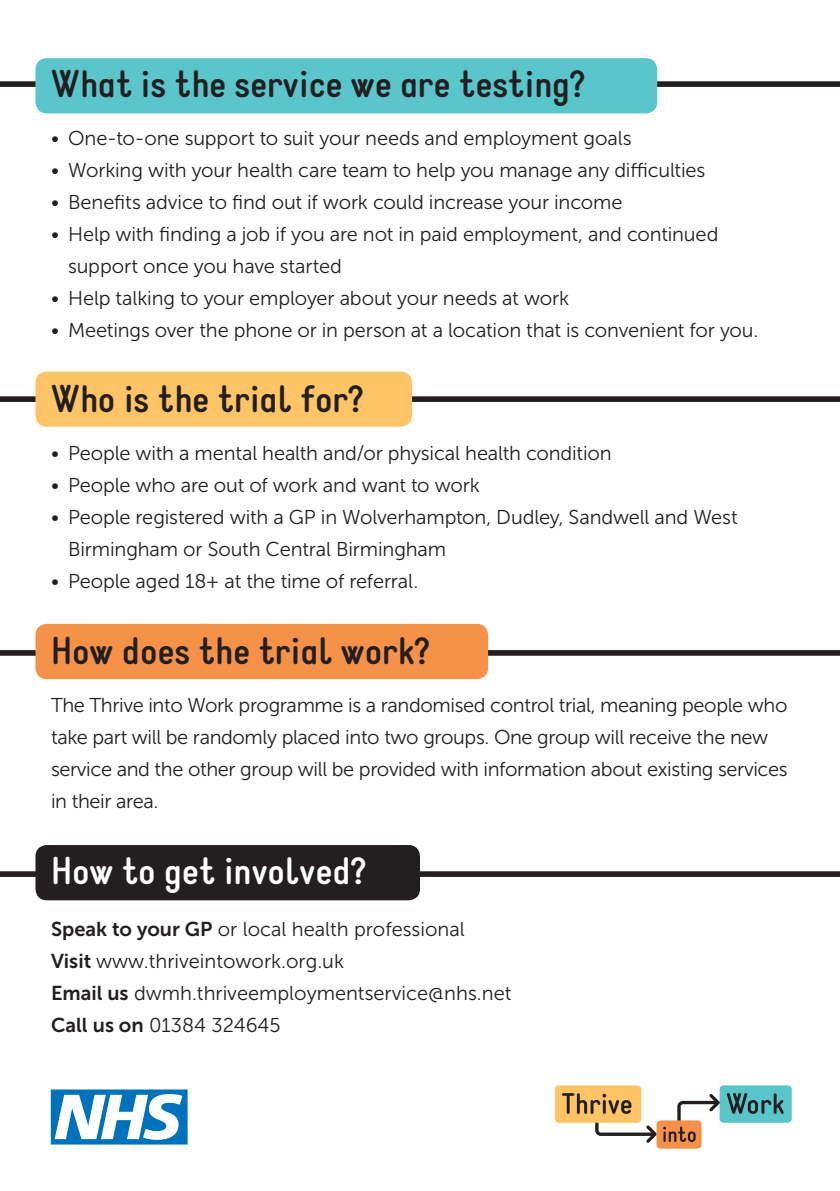
<style>
.page{position:relative;width:840px;height:1191px;background:#fff}
.page>*{position:absolute;margin:0;border:0;box-sizing:border-box;transform-origin:0 0}
.t1{font:700 38px "Static";color:#231f20}
.t2{font:700 38px "Static";color:#fff}
.t3{font:20px/32px "Museo Sans 300";letter-spacing:-.01em;color:#231f20}
.s1{font-family:"Museo Sans 700"}
</style>
<div class="page">
<div style="left:0;top:81px;width:839px;height:6px;background:#231f20"></div>
<div style="left:0;top:396px;width:839px;height:6px;background:#231f20"></div>
<div style="left:0;top:650px;width:839px;height:5px;background:#231f20"></div>
<div style="left:35px;top:58px;width:622px;height:55px;background:#5ac6cc;border-radius:11px"></div>
<div style="left:35px;top:371px;width:377px;height:56px;background:#fec466;border-radius:11px"></div>
<div style="left:35px;top:624px;width:453px;height:55px;background:#f6914a;border-radius:11px"></div>
<div style="left:0;top:871px;width:839px;height:6px;background:#231f20"></div>
<div style="left:35px;top:845px;width:385px;height:55px;background:#231f20;border-radius:11px"></div>
<svg style="left:51px;top:1089px;width:136px;height:55px"></svg>
<div style="left:719px;top:1085px;width:72px;height:37px;background:#5ac6cc;border-radius:4px"></div>
<svg style="left:726px;top:1093px;width:57px;height:20px"></svg>
<div style="left:554px;top:1085px;width:87px;height:37px;background:#fec466;border-radius:4px"></div>
<svg style="left:561px;top:1093px;width:95px;height:50px"></svg>
<div style="left:656px;top:1120px;width:45px;height:28px;background:#f6914a;border-radius:4px"></div>
<svg style="left:662px;top:1094px;width:57px;height:48px"></svg>
<p class="t1" style="left:51px;top:60px;width:536px">What is the service we are testing?</p>
<p class="t3" style="left:51px;top:122px;width:581px">• One-to-one support to suit your needs and employment goals</p>
<p class="t3" style="left:51px;top:154px;width:655px">• Working with your health care team to help you manage any difficulties</p>
<p class="t3" style="left:51px;top:186px;width:572px">• Benefits advice to find out if work could increase your income</p>
<p class="t3" style="left:68px;top:218px;width:651px;text-indent:-17px">• Help with finding a job if you are not in paid employment, and continued support once you have started</p>
<p class="t3" style="left:51px;top:282px;width:519px">• Help talking to your employer about your needs at work</p>
<p class="t3" style="left:51px;top:314px;width:708px">• Meetings over the phone or in person at a location that is convenient for you.</p>
<p class="t1" style="left:51px;top:376px;width:314px">Who is the trial for?</p>
<p class="t3" style="left:51px;top:437px;width:562px">• People with a mental health and/or physical health condition</p>
<p class="t3" style="left:51px;top:469px;width:430px">• People who are out of work and want to work</p>
<p class="t3" style="left:68px;top:501px;width:670px;text-indent:-17px">• People registered with a GP in Wolverhampton, Dudley, Sandwell and West<br>Birmingham or South Central Birmingham</p>
<p class="t3" style="left:51px;top:565px;width:368px">• People aged 18+ at the time of referral.</p>
<p class="t1" style="left:51px;top:628px;width:381px">How does the trial work?</p>
<p class="t3" style="left:51px;top:689px;width:737px">The Thrive into Work programme is a randomised control trial, meaning people who take part will be randomly placed into two groups. One group will receive the new service and the other group will be provided with information about existing services in their area.</p>
<p class="t2" style="left:51px;top:847px;width:317px">How to get involved?</p>
<p class="t3" style="left:51px;top:913px;width:415px"><span class="s1">Speak to your GP</span> or local health professional</p>
<p class="t3" style="left:51px;top:945px;width:294px"><span class="s1">Visit</span> www.thriveintowork.org.uk</p>
<p class="t3" style="left:51px;top:977px;width:461px"><span class="s1">Email us</span> dwmh.thriveemploymentservice@nhs.net</p>
<p class="t3" style="left:51px;top:1009px;width:231px"><span class="s1">Call us on</span> 01384 324645</p>
</div>
